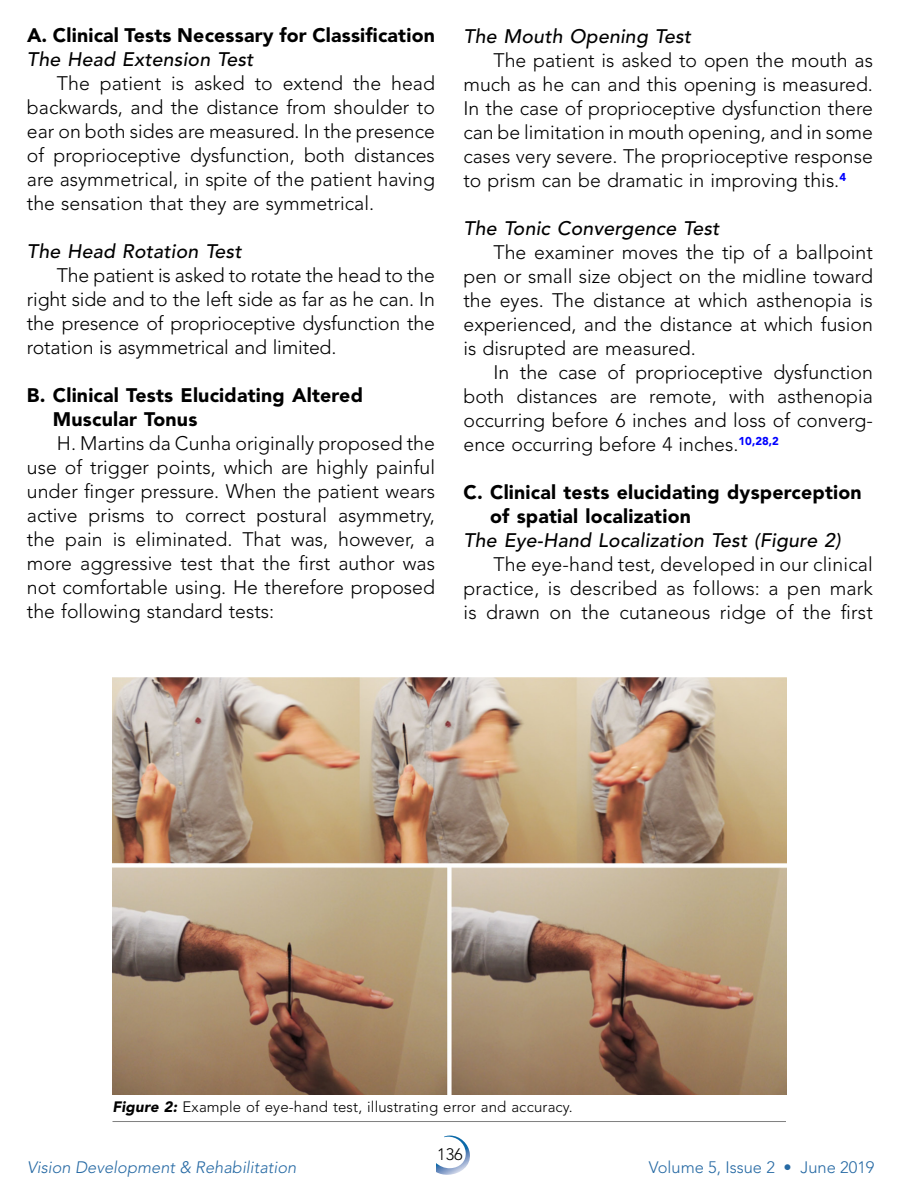
<style>
.page{position:relative;width:900px;height:1200px;background:#fff}
.page>*{position:absolute;margin:0;border:0;box-sizing:border-box;transform-origin:0 0}
.t1{font:300 19.5px/24px "Avenir LT Std";color:#000;text-align:justify}
.t2{font:900 19.5px/24px "Avenir LT Std";letter-spacing:.01em;color:#000}
.t3{font:italic 500 19.5px "Avenir LT Std";letter-spacing:.01em;color:#000}
.t4{font:italic 300 16.5px "Avenir LT Std";color:#276aa4}
.t5{font:300 16.5px "Avenir LT Std";color:#276aa4}
.t6{font:300 16.5px "Avenir LT Std";color:#000}
.t7{font:300 15px "Avenir LT Std";letter-spacing:.01em;color:#000}
.s1{font-weight:900;font-style:italic}
</style>
<div class="page">
<svg style="left:436px;top:1136px;width:34px;height:39px"></svg>
<img style="left:112px;top:678px;width:674px;height:416px">
<hr style="left:112px;top:1121px;width:674px;height:1px;background:#808080">
<p class="t2" style="left:27px;top:23px;width:409px">A. Clinical Tests Necessary for Classification</p>
<p class="t3" style="left:27px;top:48px;width:228px">The Head Extension Test</p>
<p class="t1" style="left:27px;top:71px;width:410px;text-indent:30px">The patient is asked to extend the head backwards, and the distance from shoulder to ear on both sides are measured. In the presence of proprioceptive dysfunction, both distances are asymmetrical, in spite of the patient having the sensation that they are symmetrical.</p>
<p class="t3" style="left:27px;top:240px;width:216px">The Head Rotation Test</p>
<p class="t1" style="left:27px;top:263px;width:410px;text-indent:30px">The patient is asked to rotate the head to the right side and to the left side as far as he can. In the presence of proprioceptive dysfunction the rotation is asymmetrical and limited.</p>
<p class="t2" style="left:53px;top:383px;width:312px;text-indent:-26px">B. Clinical Tests Elucidating Altered<br>Muscular Tonus</p>
<p class="t1" style="left:27px;top:431px;width:410px;text-indent:30px">H. Martins da Cunha originally proposed the use of trigger points, which are highly painful under finger pressure. When the patient wears active prisms to correct postural asymmetry, the pain is eliminated. That was, however, a more aggressive test that the first author was not comfortable using. He therefore proposed the following standard tests:</p>
<p class="t3" style="left:463px;top:25px;width:229px">The Mouth Opening Test</p>
<p class="t1" style="left:463px;top:49px;width:411px;text-indent:30px">The patient is asked to open the mouth as much as he can and this opening is measured.<br>In the case of proprioceptive dysfunction there can be limitation in mouth opening, and in some cases very severe. The proprioceptive response to prism can be dramatic in improving this.<sup>4</sup></p>
<p class="t3" style="left:464px;top:217px;width:258px">The Tonic Convergence Test</p>
<p class="t1" style="left:464px;top:241px;width:411px;text-indent:30px">The examiner moves the tip of a ballpoint pen or small size object on the midline toward the eyes. The distance at which asthenopia is experienced, and the distance at which fusion is disrupted are measured.</p>
<p class="t1" style="left:464px;top:361px;width:411px;text-indent:30px">In the case of proprioceptive dysfunction both distances are remote, with asthenopia occurring before 6 inches and loss of converg&shy;ence occurring before 4 inches.<sup>10,28,2</sup></p>
<p class="t2" style="left:490px;top:480px;width:373px;text-indent:-27px">C. Clinical tests elucidating dysperception of spatial localization</p>
<p class="t3" style="left:464px;top:529px;width:379px">The Eye-Hand Localization Test (Figure 2)</p>
<p class="t1" style="left:464px;top:553px;width:411px;text-indent:30px">The eye-hand test, developed in our clinical practice, is described as follows: a pen mark is drawn on the cutaneous ridge of the first</p>
<p class="t7" style="left:112px;top:1098px;width:462px"><span class="s1">Figure 2:</span> Example of eye-hand test, illustrating error and accuracy.</p>
<p class="t6" style="left:437px;top:1145px;width:27px">136</p>
<p class="t4" style="left:27px;top:1157px;width:271px">Vision Development &amp; Rehabilitation</p>
<p class="t5" style="left:649px;top:1157px;width:227px">Volume 5, Issue 2 • June 2019</p>
</div>
